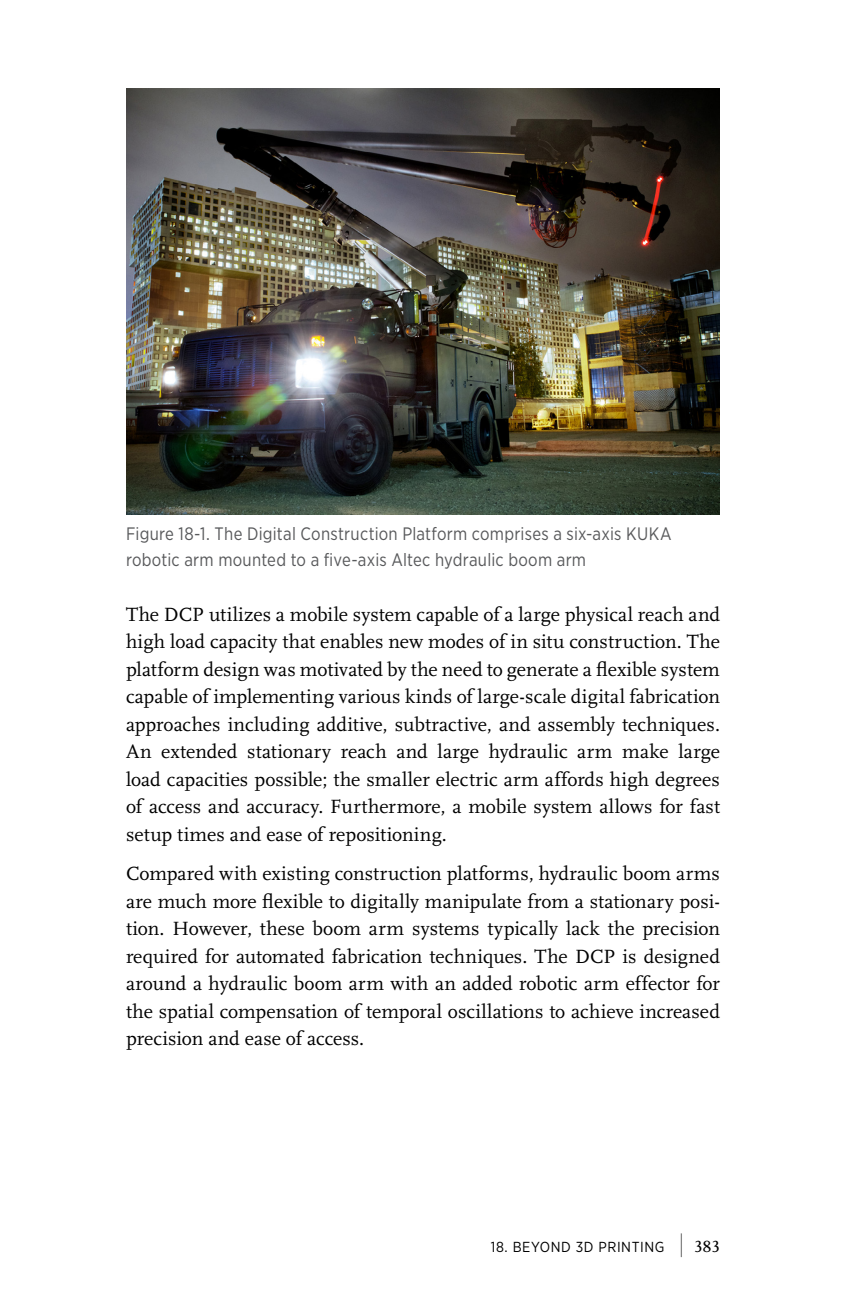
<style>
.page{position:relative;width:864px;height:1296px;background:#fff}
.page>*{position:absolute;margin:0;border:0;box-sizing:border-box;transform-origin:0 0}
.t1{font:20px/27.6px "Scala";color:#000;text-align:justify}
.t2{font:18px/26px "Gotham Narrow";letter-spacing:.015em;color:#58595b;scale:.95 1}
.t3{font:14.4px "Gotham Narrow";letter-spacing:.04em;color:#000}
.s1{font-size:26.2px}
.s2{font-family:"Scala LF";font-size:17px}
</style>
<div class="page">
<img style="left:126px;top:88px;width:594px;height:426px">
<p class="t2" style="left:126px;top:520px;width:576px">Figure 18-1. The Digital Construction Platform comprises a six-axis KUKA robotic arm mounted to a five-axis Altec hydraulic boom arm</p>
<p class="t1" style="left:126px;top:601px;width:596px">The DCP utilizes a mobile system capable of a large physical reach and high load capacity that enables new modes of in situ construction. The platform design was motivated by the need to generate a flexible system capable of implementing various kinds of large-scale digital fabrication approaches including additive, subtractive, and assembly techniques.<br>An extended stationary reach and large hydraulic arm make large load capacities possible; the smaller electric arm affords high degrees of access and accuracy. Furthermore, a mobile system allows for fast setup times and ease of repositioning.</p>
<p class="t1" style="left:126px;top:860px;width:596px">Compared with existing construction platforms, hydraulic boom arms are much more flexible to digitally manipulate from a stationary posi&shy;tion. However, these boom arm systems typically lack the precision required for automated fabrication techniques. The DCP is designed around a hydraulic boom arm with an added robotic arm effector for the spatial compensation of temporal oscillations to achieve increased precision and ease of access.</p>
<p class="t3" style="left:491px;top:1238px;width:231px">18. BEYOND 3D PRINTING <span class="s1">|</span> <span class="s2">383</span></p>
</div>
